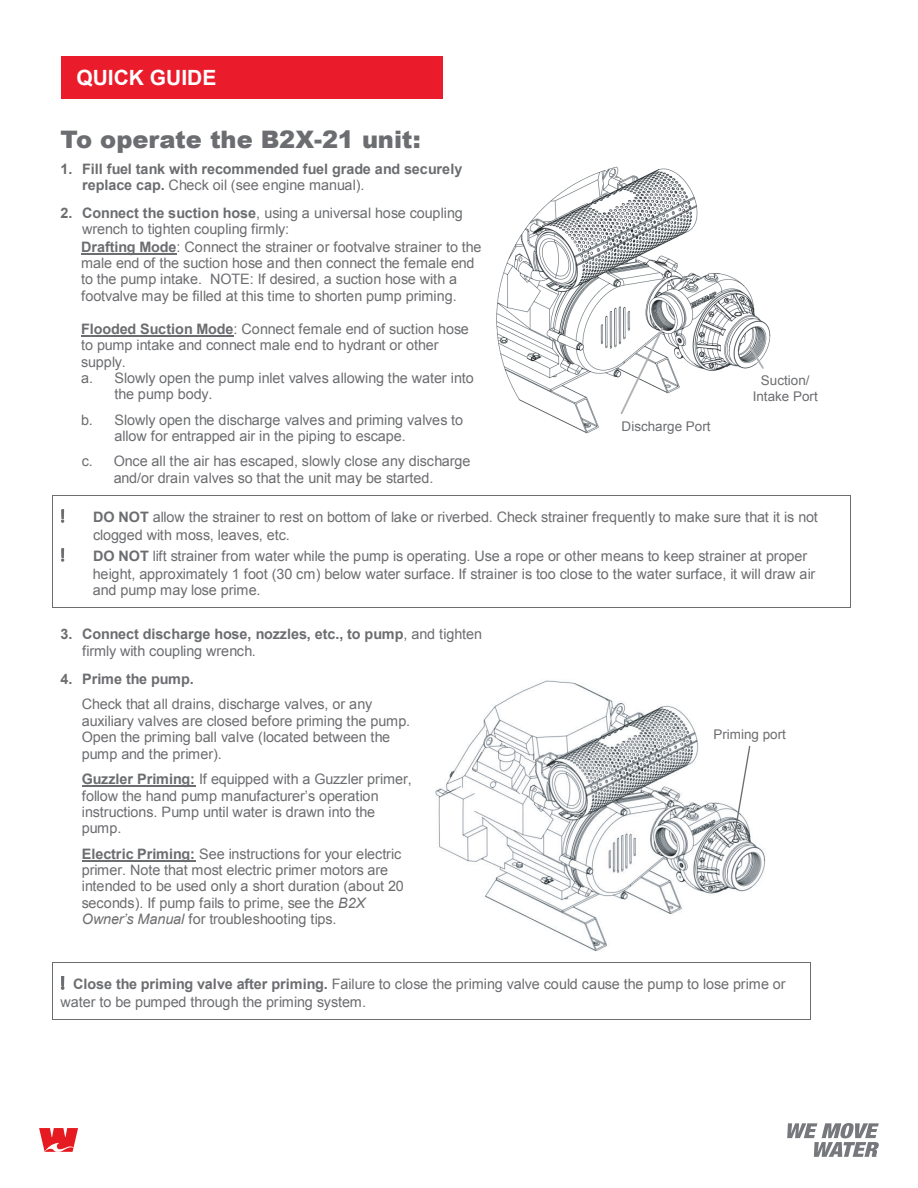
<style>
.page{position:relative;width:918px;height:1188px;background:#fff}
.page>*{position:absolute;margin:0;border:0;box-sizing:border-box;transform-origin:0 0}
.t1{font:900 24.15px "Arial";letter-spacing:-.005em;color:#6c6d70}
.t2{font:700 21px "Arial";color:#fff}
.t3{font:18px "Arial";color:#6c6d70}
.t4{font:14.4px/16.5px "Arial";letter-spacing:-.005em;color:#6c6d70}
.t5{font:700 14.4px/16.2px "Arial";letter-spacing:-.005em;color:#6c6d70}
.t6{font:13.35px/16px "Arial";color:#6c6d70;text-align:center}
.s1{font-weight:400}
.s2{font-weight:700}
.s3{font-style:italic}
.s4{font-family:"Myriad Pro";font-size:18px}
</style>
<div class="page">
<svg style="left:787px;top:1123px;width:92px;height:34px"></svg>
<svg style="left:39px;top:1128px;width:39px;height:24px"></svg>
<div style="left:61px;top:56px;width:381px;height:42px;background:#ea1c2c"></div>
<img style="left:496px;top:166px;width:275px;height:268px">
<svg style="left:747px;top:343px;width:19px;height:28px"></svg>
<svg style="left:619px;top:326px;width:46px;height:90px"></svg>
<hr style="left:81px;top:253px;width:96px;height:2px;background:#6c6d70">
<hr style="left:81px;top:335px;width:152px;height:2px;background:#6c6d70">
<svg style="left:61px;top:510px;width:3px;height:13px"></svg>
<svg style="left:61px;top:549px;width:3px;height:13px"></svg>
<hr style="left:53px;top:495px;width:440px;height:1px;background:#6c6d70">
<hr style="left:493px;top:495px;width:357px;height:1px;background:#6c6d70">
<hr style="left:52px;top:496px;width:1px;height:112px;background:#6c6d70">
<hr style="left:850px;top:496px;width:1px;height:112px;background:#6c6d70">
<hr style="left:53px;top:608px;width:440px;height:1px;background:#6c6d70">
<hr style="left:493px;top:608px;width:357px;height:1px;background:#6c6d70">
<hr style="left:82px;top:785px;width:113px;height:2px;background:#6c6d70">
<hr style="left:82px;top:860px;width:113px;height:1px;background:#6c6d70">
<img style="left:435px;top:680px;width:331px;height:271px">
<svg style="left:732px;top:745px;width:19px;height:96px"></svg>
<svg style="left:61px;top:976px;width:3px;height:14px"></svg>
<hr style="left:53px;top:962px;width:372px;height:1px;background:#6c6d70">
<hr style="left:426px;top:962px;width:384px;height:1px;background:#6c6d70">
<hr style="left:52px;top:963px;width:1px;height:57px;background:#6c6d70">
<hr style="left:810px;top:963px;width:1px;height:57px;background:#6c6d70">
<hr style="left:53px;top:1020px;width:757px;height:1px;background:#6c6d70">
<h2 class="t2" style="left:76px;top:64px;width:142px">QUICK GUIDE</h2>
<p class="t1" style="left:61px;top:126px;width:362px">To operate the B2X-21 unit:</p>
<p class="t5" style="left:82px;top:161px;width:382px;text-indent:-22px">1. Fill fuel tank with recommended fuel grade and securely replace cap. <span class="s1">Check oil (see engine manual).</span></p>
<p class="t4" style="left:82px;top:205px;width:382px;text-indent:-22px"><span class="s2">2. Connect the suction hose</span>, using a universal hose coupling wrench to tighten coupling firmly:</p>
<p class="t4" style="left:81px;top:239px;width:402px"><span class="s2">Drafting Mode</span>: Connect the strainer or footvalve strainer to the male end of the suction hose and then connect the female end to the pump intake. NOTE: If desired, a suction hose with a footvalve may be filled at this time to shorten pump priming.</p>
<p class="t4" style="left:81px;top:321px;width:389px"><span class="s2">Flooded Suction Mode</span>: Connect female end of suction hose</p>
<p class="t4" style="left:81px;top:337px;width:359px">to pump intake and connect male end to hydrant or other</p>
<p class="t4" style="left:81px;top:353px;width:46px">supply.</p>
<p class="t4" style="left:81px;top:370px;width:394px">a. Slowly open the pump inlet valves allowing the water into</p>
<p class="t4" style="left:115px;top:386px;width:99px">the pump body.</p>
<p class="t4" style="left:114px;top:411px;width:350px;text-indent:-33px">b. Slowly open the discharge valves and priming valves to allow for entrapped air in the piping to escape.</p>
<p class="t4" style="left:82px;top:453px;width:390px;text-align:center">c. Once all the air has escaped, slowly close any discharge and/or drain valves so that the unit may be started.</p>
<p class="t3" style="left:61px;top:504px;width:7px">!</p>
<p class="t4" style="left:93px;top:508px;width:726px;line-height:18px"><span class="s2">DO NOT</span> allow the strainer to rest on bottom of lake or riverbed. Check strainer frequently to make sure that it is not clogged with moss, leaves, etc.</p>
<p class="t3" style="left:61px;top:543px;width:7px">!</p>
<p class="t4" style="left:93px;top:548px;width:724px;line-height:17.1px"><span class="s2">DO NOT</span> lift strainer from water while the pump is operating. Use a rope or other means to keep strainer at proper height, approximately 1 foot (30 cm) below water surface. If strainer is too close to the water surface, it will draw air and pump may lose prime.</p>
<p class="t5" style="left:82px;top:626px;width:402px;line-height:16.6px;text-indent:-22px">3. Connect discharge hose, nozzles, etc., to pump<span class="s1">, and tighten firmly with coupling wrench.</span></p>
<p class="t4" style="left:82px;top:667px;width:292px;line-height:25.2px;text-indent:-21px"><span class="s2">4. Prime the pump.<br></span>Check that all drains, discharge valves, or any</p>
<p class="t4" style="left:82px;top:713px;width:330px">auxiliary valves are closed before priming the pump.<br>Open the priming ball valve (located between the pump and the primer).</p>
<p class="t4" style="left:82px;top:771px;width:332px"><span class="s2">Guzzler Priming:</span> If equipped with a Guzzler primer, follow the hand pump manufacturer’s operation instructions. Pump until water is drawn into the pump.</p>
<p class="t4" style="left:82px;top:845px;width:324px"><span class="s2">Electric Priming:</span> See instructions for your electric primer. Note that most electric primer motors are intended to be used only a short duration (about 20 seconds). If pump fails to prime, see the <span class="s3">B2X Owner’s Manual</span> for troubleshooting tips.</p>
<p class="t6" style="left:753px;top:372px;width:67px">Suction/<br>Intake Port</p>
<p class="t6" style="left:622px;top:418px;width:90px">Discharge Port</p>
<p class="t6" style="left:713px;top:727px;width:74px">Priming port</p>
<p class="t4" style="left:61px;top:975px;width:727px;line-height:18px"><span class="s4">!</span> <span class="s2">Close the priming valve after priming.</span> Failure to close the priming valve could cause the pump to lose prime or water to be pumped through the priming system.</p>
</div>
